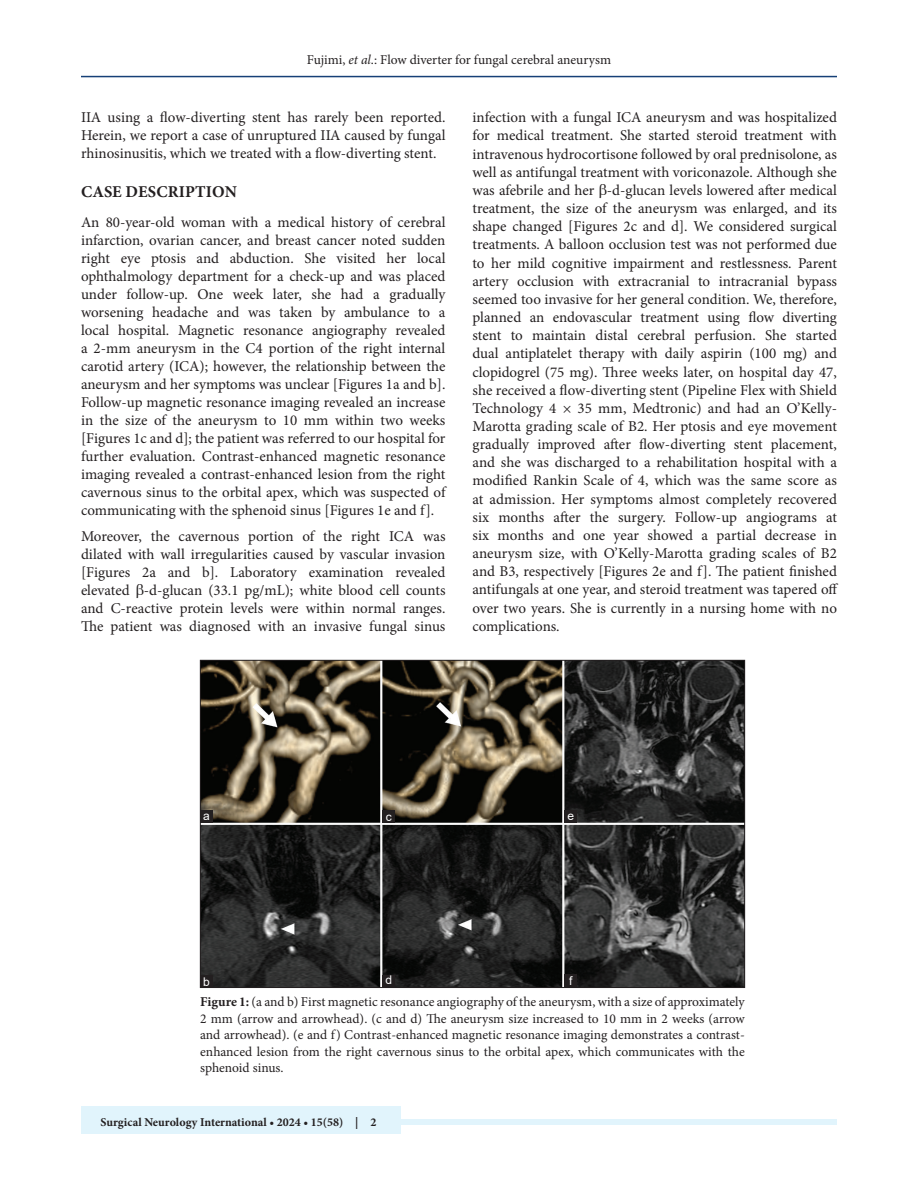
<style>
.page{position:relative;width:918px;height:1188px;background:#fff}
.page>*{position:absolute;margin:0;border:0;box-sizing:border-box;transform-origin:0 0}
.t1{font:700 16.5px "Minion Pro";letter-spacing:.01em;color:#231f20}
.TX{font:15px/18.1px "Minion Pro";color:#231f20;text-align:justify}
.FGC{font:13.5px/16.5px "Minion Pro";color:#231f20;text-align:justify}
.JF{font:700 12px "Minion Pro";color:#231f20}
.LABEL{font:12px "Arial";color:#fff}
.s1{font-style:italic}
.s2{font-weight:700}
</style>
<div class="page">
<hr style="left:81px;top:76px;width:756px;height:1px;background:#164077">
<div style="left:81px;top:1119px;width:756px;height:6px;background:#e1f4fc"></div>
<div style="left:81px;top:1106px;width:319px;height:28px;background:#e1f4fc"></div>
<img style="left:202px;top:662px;width:541px;height:324px">
<div style="left:200px;top:975px;width:13px;height:13px;background:#231f20"></div>
<div style="left:564px;top:810px;width:13px;height:13px;background:#231f20"></div>
<div style="left:382px;top:810px;width:13px;height:13px;background:#231f20"></div>
<div style="left:564px;top:975px;width:13px;height:12px;background:#231f20"></div>
<div style="left:200px;top:810px;width:13px;height:13px;background:#231f20"></div>
<div style="left:382px;top:975px;width:13px;height:12px;background:#231f20"></div>
<p class="FGC" style="left:307px;top:51px;width:306px">Fujimi, <span class="s1">et al</span>.: Flow diverter for fungal cerebral aneurysm</p>
<p class="TX" style="left:81px;top:109px;width:366px">IIA using a flow-diverting stent has rarely been reported.<br>Herein, we report a case of unruptured IIA caused by fungal rhinosinusitis, which we treated with a flow-diverting stent.</p>
<h1 class="t1" style="left:81px;top:180px;width:157px">CASE DESCRIPTION</h1>
<p class="TX" style="left:81px;top:214px;width:366px">An 80-year-old woman with a medical history of cerebral infarction, ovarian cancer, and breast cancer noted sudden right eye ptosis and abduction. She visited her local ophthalmology department for a check-up and was placed under follow-up. One week later, she had a gradually worsening headache and was taken by ambulance to a local hospital. Magnetic resonance angiography revealed a 2-mm aneurysm in the C4 portion of the right internal carotid artery (ICA); however, the relationship between the aneurysm and her symptoms was unclear [Figures 1a and b].<br>Follow-up magnetic resonance imaging revealed an increase in the size of the aneurysm to 10 mm within two weeks [Figures 1c and d]; the patient was referred to our hospital for further evaluation. Contrast-enhanced magnetic resonance imaging revealed a contrast-enhanced lesion from the right cavernous sinus to the orbital apex, which was suspected of communicating with the sphenoid sinus [Figures 1e and f].</p>
<p class="TX" style="left:81px;top:527px;width:366px">Moreover, the cavernous portion of the right ICA was dilated with wall irregularities caused by vascular invasion [Figures 2a and b]. Laboratory examination revealed elevated -d-glucan (33.1 pg/mL); white blood cell counts and C-reactive protein levels were within normal ranges.<br>The patient was diagnosed with an invasive fungal sinus</p>
<p class="TX" style="left:472px;top:108px;width:367px">infection with a fungal ICA aneurysm and was hospitalized for medical treatment. She started steroid treatment with intravenous hydrocortisone followed by oral prednisolone, as well as antifungal treatment with voriconazole. Although she was afebrile and her -d-glucan levels lowered after medical treatment, the size of the aneurysm was enlarged, and its shape changed [Figures 2c and d]. We considered surgical treatments. A balloon occlusion test was not performed due to her mild cognitive impairment and restlessness. Parent artery occlusion with extracranial to intracranial bypass seemed too invasive for her general condition. We, therefore, planned an endovascular treatment using flow diverting stent to maintain distal cerebral perfusion. She started dual antiplatelet therapy with daily aspirin (100 mg) and clopidogrel (75 mg). Three weeks later, on hospital day 47, she received a flow-diverting stent (Pipeline Flex with Shield Technology 4 × 35 mm, Medtronic) and had an O’Kelly-Marotta grading scale of B2. Her ptosis and eye movement gradually improved after flow-diverting stent placement, and she was discharged to a rehabilitation hospital with a modified Rankin Scale of 4, which was the same score as at admission. Her symptoms almost completely recovered six months after the surgery. Follow-up angiograms at six months and one year showed a partial decrease in aneurysm size, with O’Kelly-Marotta grading scales of B2 and B3, respectively [Figures 2e and f]. The patient finished antifungals at one year, and steroid treatment was tapered off over two years. She is currently in a nursing home with no complications.</p>
<p class="LABEL" style="left:203px;top:807px;width:8px">a</p>
<p class="LABEL" style="left:203px;top:973px;width:8px">b</p>
<p class="LABEL" style="left:386px;top:808px;width:7px">c</p>
<p class="LABEL" style="left:567px;top:807px;width:8px">e</p>
<p class="LABEL" style="left:386px;top:972px;width:8px">d</p>
<p class="LABEL" style="left:569px;top:973px;width:5px">f</p>
<p class="FGC" style="left:200px;top:994px;width:546px"><span class="s2">Figure 1:</span> (a and b) First magnetic resonance angiography of the aneurysm, with a size of approximately 2 mm (arrow and arrowhead). (c and d) The aneurysm size increased to 10 mm in 2 weeks (arrow and arrowhead). (e and f) Contrast-enhanced magnetic resonance imaging demonstrates a contrast&shy;enhanced lesion from the right cavernous sinus to the orbital apex, which communicates with the sphenoid sinus.</p>
<p class="JF" style="left:100px;top:1113px;width:278px">Surgical Neurology International • 2024 • 15(58) | 2</p>
</div>
